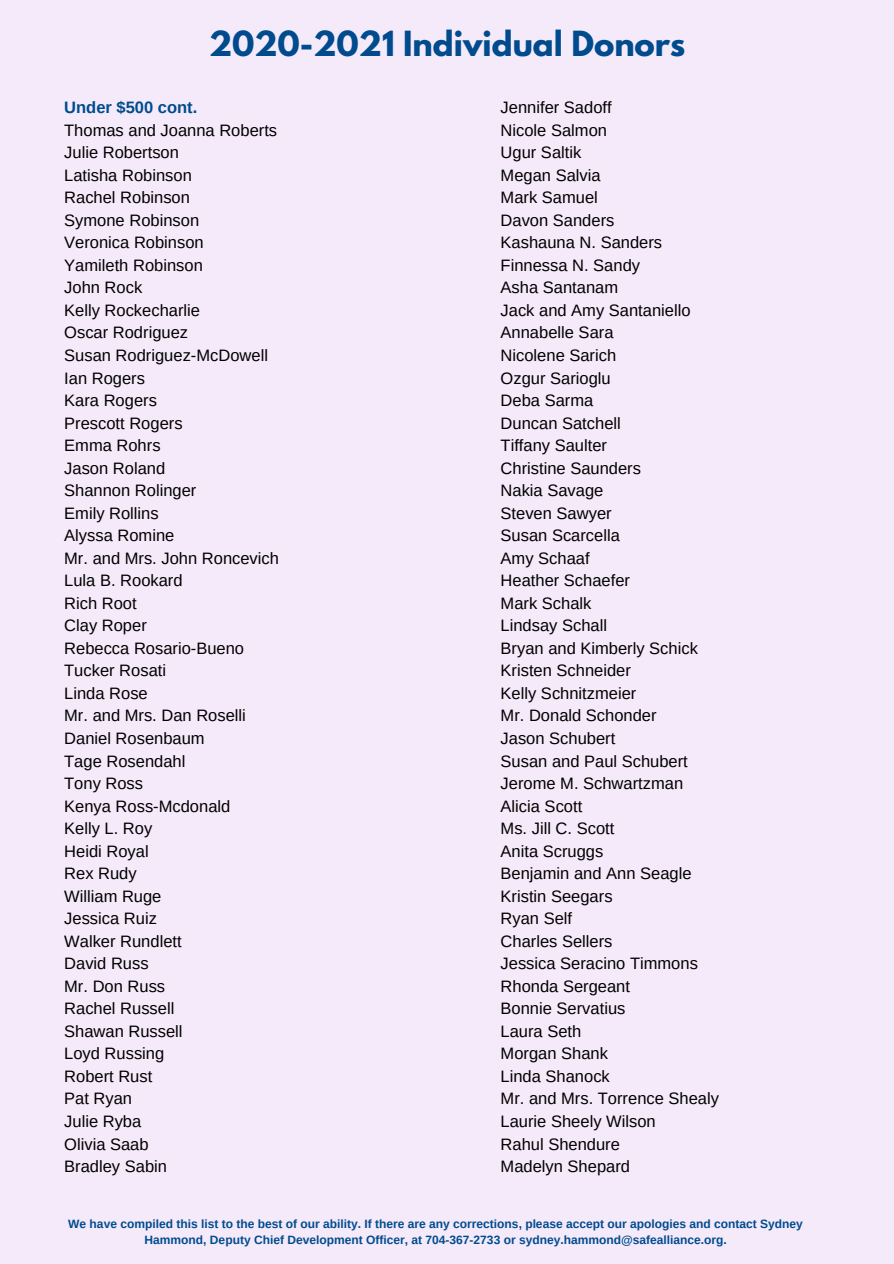
<style>
.page{position:relative;width:894px;height:1264px;background:#fff}
.page>*{position:absolute;margin:0;border:0;box-sizing:border-box;transform-origin:0 0}
.t1{font:700 30.75px "League Spartan";color:#004b8d}
.t2{font:16.5px/22.5px "Arimo";color:#000}
.t3{font:700 16.5px "Arimo";color:#004b8d}
.t4{font:700 12px/16px "Arimo";color:#004b8d;text-align:center}
</style>
<div class="page">
<div style="left:0;top:0;width:893px;height:1263px;background:#f5eafa"></div>
<h1 class="t1" style="left:209px;top:28px;width:477px">2020-2021 Individual Donors</h1>
<p class="t3" style="left:64px;top:98px;width:134px">Under $500 cont.</p>
<p class="t2" style="left:64px;top:119px;width:216px">Thomas and Joanna Roberts<br>Julie Robertson<br>Latisha Robinson<br>Rachel Robinson<br>Symone Robinson<br>Veronica Robinson<br>Yamileth Robinson<br>John Rock<br>Kelly Rockecharlie<br>Oscar Rodriguez<br>Susan Rodriguez-McDowell<br>Ian Rogers<br>Kara Rogers<br>Prescott Rogers<br>Emma Rohrs<br>Jason Roland<br>Shannon Rolinger<br>Emily Rollins<br>Alyssa Romine<br>Mr. and Mrs. John Roncevich<br>Lula B. Rookard<br>Rich Root<br>Clay Roper<br>Rebecca Rosario-Bueno<br>Tucker Rosati<br>Linda Rose<br>Mr. and Mrs. Dan Roselli<br>Daniel Rosenbaum<br>Tage Rosendahl<br>Tony Ross<br>Kenya Ross-Mcdonald<br>Kelly L. Roy<br>Heidi Royal<br>Rex Rudy<br>William Ruge<br>Jessica Ruiz<br>Walker Rundlett<br>David Russ<br>Mr. Don Russ<br>Rachel Russell<br>Shawan Russell<br>Loyd Russing<br>Robert Rust<br>Pat Ryan<br>Julie Ryba<br>Olivia Saab<br>Bradley Sabin</p>
<p class="t2" style="left:500px;top:96px;width:220px">Jennifer Sadoff<br>Nicole Salmon<br>Ugur Saltik<br>Megan Salvia<br>Mark Samuel<br>Davon Sanders<br>Kashauna N. Sanders<br>Finnessa N. Sandy<br>Asha Santanam<br>Jack and Amy Santaniello<br>Annabelle Sara<br>Nicolene Sarich<br>Ozgur Sarioglu<br>Deba Sarma<br>Duncan Satchell<br>Tiffany Saulter<br>Christine Saunders<br>Nakia Savage<br>Steven Sawyer<br>Susan Scarcella<br>Amy Schaaf<br>Heather Schaefer<br>Mark Schalk<br>Lindsay Schall<br>Bryan and Kimberly Schick<br>Kristen Schneider<br>Kelly Schnitzmeier<br>Mr. Donald Schonder<br>Jason Schubert<br>Susan and Paul Schubert<br>Jerome M. Schwartzman<br>Alicia Scott<br>Ms. Jill C. Scott<br>Anita Scruggs<br>Benjamin and Ann Seagle<br>Kristin Seegars<br>Ryan Self<br>Charles Sellers<br>Jessica Seracino Timmons<br>Rhonda Sergeant<br>Bonnie Servatius<br>Laura Seth<br>Morgan Shank<br>Linda Shanock<br>Mr. and Mrs. Torrence Shealy<br>Laurie Sheely Wilson<br>Rahul Shendure<br>Madelyn Shepard</p>
<p class="t4" style="left:68px;top:1215px;width:736px">We have compiled this list to the best of our ability. If there are any corrections, please accept our apologies and contact Sydney<br>Hammond, Deputy Chief Development Officer, at 704-367-2733 or sydney.hammond@safealliance.org.</p>
</div>
